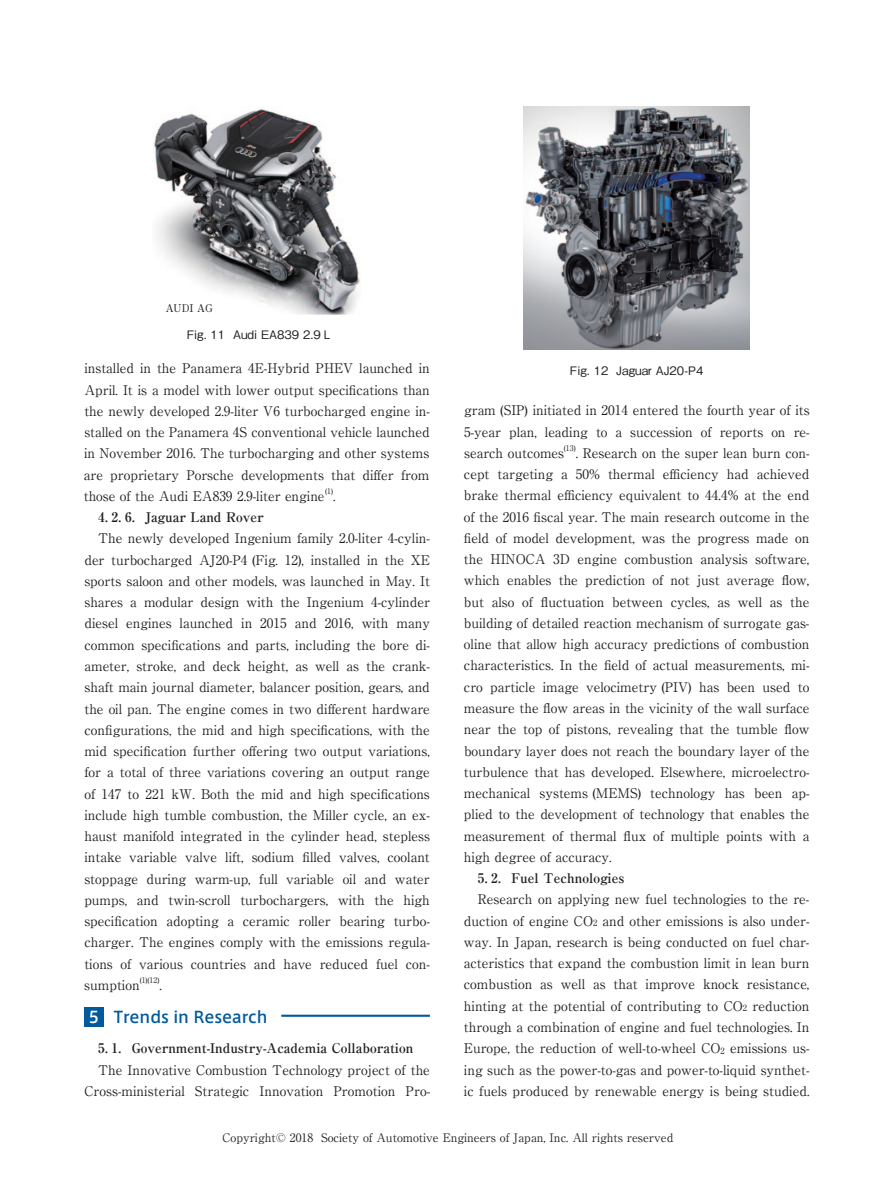
<style>
.page{position:relative;width:893px;height:1191px;background:#fff}
.page>*{position:absolute;margin:0;border:0;box-sizing:border-box;transform-origin:0 0}
.t1{font:500 15.9px "Axis Pro N";color:#015a9d}
.t2{font:13.35px/21.3px "Ryumin Pro";color:#231f20;text-align:justify}
.t3{font:700 13.35px "Ryumin Pro";color:#231f20}
.t4{font:11.7px "Ryumin Pro";color:#231f20}
.t5{font:500 11.7px "Gothic BBB Pro";color:#231f20}
.t6{font:700 10.65px "Futo Min A101 Pro";color:#231f20}
.t7{font:7.8px "Ryumin Pro";color:#231f20}
.s1{color:#fff}
.s2{font-size:8.55px}
</style>
<div class="page">
<hr style="left:281px;top:1014px;width:149px;height:2px;background:#015a9d">
<div style="left:84px;top:1007px;width:20px;height:19px;background:#015a9d"></div>
<img style="left:524px;top:106px;width:225px;height:244px">
<img style="left:153px;top:108px;width:207px;height:207px">
<p class="t6" style="left:166px;top:299px;width:49px">AUDI AG</p>
<p class="t5" style="left:187px;top:325px;width:145px">Fig. 11 Audi EA839 2.9 L</p>
<p class="t2" style="left:84px;top:357px;width:348px">installed in the Panamera 4E-Hybrid PHEV launched in April. It is a model with lower output specifications than the newly developed 2.9-liter V6 turbocharged engine in&shy;stalled on the Panamera 4S conventional vehicle launched in November 2016. The turbocharging and other systems are proprietary Porsche developments that differ from those of the Audi EA839 2.9-liter engine</p>
<p class="t7" style="left:325px;top:485px;width:9px">(1)</p>
<p class="t2" style="left:333px;top:484px;width:4px">.</p>
<p class="t3" style="left:98px;top:506px;width:167px">4. 2. 6. Jaguar Land Rover</p>
<p class="t2" style="left:84px;top:527px;width:347px;text-indent:14px">The newly developed Ingenium family 2.0-liter 4-cylin&shy;der turbocharged AJ20-P4 (Fig. 12), installed in the XE sports saloon and other models, was launched in May. It shares a modular design with the Ingenium 4-cylinder diesel engines launched in 2015 and 2016, with many common specifications and parts, including the bore di&shy;ameter, stroke, and deck height, as well as the crank&shy;shaft main journal diameter, balancer position, gears, and the oil pan. The engine comes in two different hardware configurations, the mid and high specifications, with the mid specification further offering two output variations, for a total of three variations covering an output range of 147 to 221 kW. Both the mid and high specifications include high tumble combustion, the Miller cycle, an ex&shy;haust manifold integrated in the cylinder head, stepless intake variable valve lift, sodium filled valves, coolant stoppage during warm-up, full variable oil and water pumps, and twin-scroll turbochargers, with the high specification adopting a ceramic roller bearing turbo&shy;charger. The engines comply with the emissions regula&shy;tions of various countries and have reduced fuel con&shy;sumption</p>
<p class="t7" style="left:140px;top:974px;width:21px">(1)(12)</p>
<p class="t2" style="left:159px;top:973px;width:4px">.</p>
<p class="t1" style="left:89px;top:1009px;width:180px"><span class="s1">5</span> Trends in Research</p>
<p class="t3" style="left:98px;top:1037px;width:317px">5. 1. Government-Industry-Academia Collaboration</p>
<p class="t2" style="left:84px;top:1058px;width:347px;text-align:right">The Innovative Combustion Technology project of the<br>Cross-ministerial Strategic Innovation Promotion Pro-</p>
<p class="t5" style="left:570px;top:361px;width:135px">Fig. 12 Jaguar AJ20-P4</p>
<p class="t2" style="left:464px;top:399px;width:347px">gram (SIP) initiated in 2014 entered the fourth year of its 5-year plan, leading to a succession of reports on re&shy;search outcomes</p>
<p class="t7" style="left:564px;top:442px;width:13px">(13)</p>
<p class="t2" style="left:464px;top:441px;width:347px;text-indent:112px">. Research on the super lean burn con&shy;cept targeting a 50% thermal efficiency had achieved brake thermal efficiency equivalent to 44.4% at the end of the 2016 fiscal year. The main research outcome in the field of model development, was the progress made on the HINOCA 3D engine combustion analysis software, which enables the prediction of not just average flow, but also of fluctuation between cycles, as well as the building of detailed reaction mechanism of surrogate gas&shy;oline that allow high accuracy predictions of combustion characteristics. In the field of actual measurements, mi&shy;cro particle image velocimetry (PIV) has been used to measure the flow areas in the vicinity of the wall surface near the top of pistons, revealing that the tumble flow boundary layer does not reach the boundary layer of the turbulence that has developed. Elsewhere, microelectro&shy;mechanical systems (MEMS) technology has been ap&shy;plied to the development of technology that enables the measurement of thermal flux of multiple points with a high degree of accuracy.</p>
<p class="t3" style="left:478px;top:867px;width:148px">5. 2. Fuel Technologies</p>
<p class="t2" style="left:464px;top:888px;width:347px;text-indent:14px">Research on applying new fuel technologies to the re&shy;duction of engine CO<span class="s2">2</span> and other emissions is also under&shy;way. In Japan, research is being conducted on fuel char&shy;acteristics that expand the combustion limit in lean burn combustion as well as that improve knock resistance, hinting at the potential of contributing to CO<span class="s2">2</span> reduction through a combination of engine and fuel technologies. In Europe, the reduction of well-to-wheel CO<span class="s2">2</span> emissions us&shy;ing such as the power-to-gas and power-to-liquid synthet&shy;ic fuels produced by renewable energy is being studied.</p>
<p class="t4" style="left:223px;top:1128px;width:452px">Copyright© 2018 Society of Automotive Engineers of Japan, Inc. All rights reserved</p>
</div>
